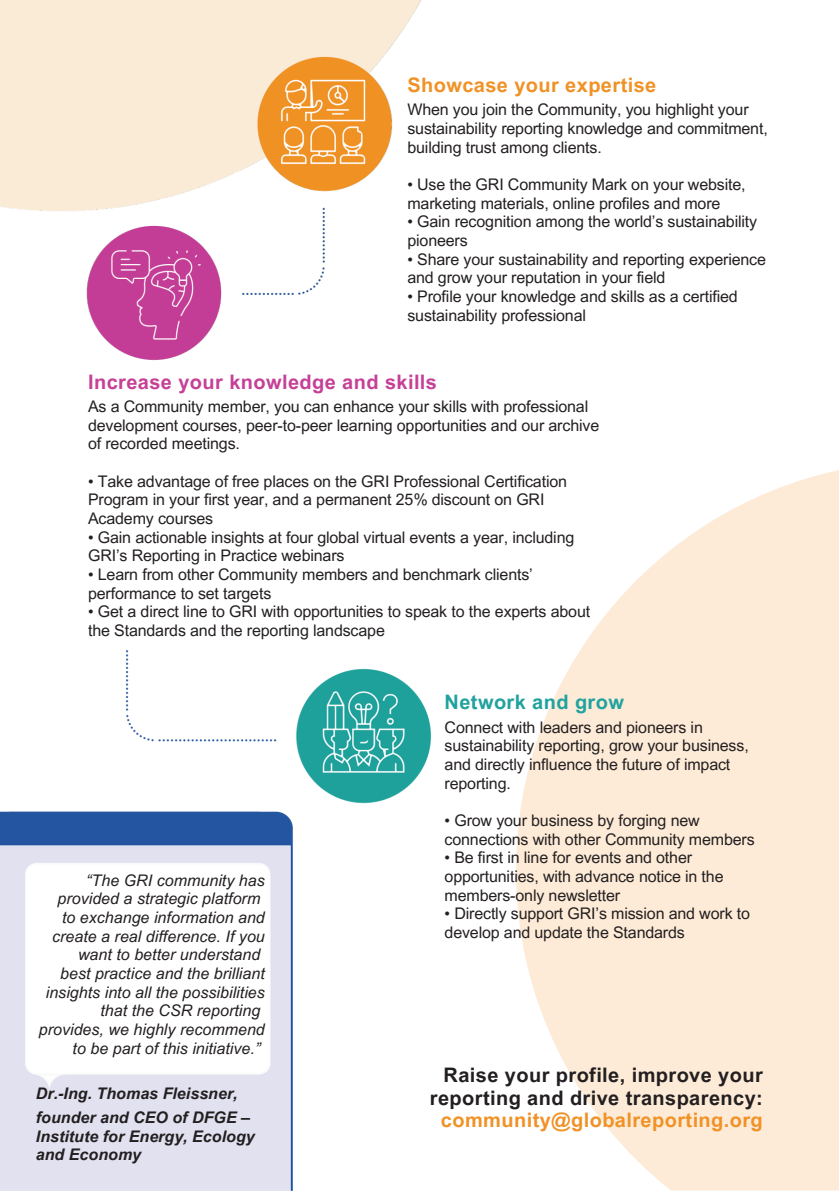
<style>
.page{position:relative;width:839px;height:1191px;background:#fff}
.page>*{position:absolute;margin:0;border:0;box-sizing:border-box;transform-origin:0 0}
.t1{font:700 20px/22.4px "Arial MT Pro";letter-spacing:.02em;color:#231f20;text-align:right}
.t2{font:700 20px "Arial MT Pro";letter-spacing:.02em;color:#c64097}
.t3{font:700 20px "Arial MT Pro";letter-spacing:.02em;color:#f09226}
.t4{font:700 20px "Arial MT Pro";letter-spacing:.02em;color:#20a29e}
.t5{font:16px/18.6px "Arial MT Pro";letter-spacing:-.01em;color:#231f20}
.t6{font:italic 16px/18.6px "Arial MT Pro";color:#231f20;text-align:right}
.t7{font:italic 700 16px/24px "Arial MT Pro";color:#231f20}
.s1{color:#f09226}
</style>
<div class="page">
<img style="left:0;top:0;width:422px;height:361px">
<img style="left:0;top:650px;width:432px;height:541px">
<svg style="left:516px;top:470px;width:322px;height:721px;fill:#fdebd7"></svg>
<p class="t3" style="left:407px;top:78px;width:250px">Showcase your expertise</p>
<h1 class="t5" style="left:407px;top:102px;width:362px">When you join the Community, you highlight your sustainability reporting knowledge and commitment, building trust among clients.</h1>
<p class="t5" style="left:407px;top:177px;width:340px">• Use the GRI Community Mark on your website, marketing materials, online profiles and more</p>
<p class="t5" style="left:407px;top:214px;width:351px">• Gain recognition among the world’s sustainability pioneers</p>
<p class="t5" style="left:407px;top:252px;width:360px">• Share your sustainability and reporting experience and grow your reputation in your field</p>
<p class="t5" style="left:407px;top:289px;width:332px">• Profile your knowledge and skills as a certified sustainability professional</p>
<p class="t2" style="left:88px;top:374px;width:350px">Increase your knowledge and skills</p>
<p class="t5" style="left:88px;top:399px;width:512px">As a Community member, you can enhance your skills with professional development courses, peer-to-peer learning opportunities and our archive of recorded meetings.</p>
<p class="t5" style="left:88px;top:474px;width:480px">• Take advantage of free places on the GRI Professional Certification<br>Program in your first year, and a permanent 25% discount on GRI<br>Academy courses</p>
<p class="t5" style="left:88px;top:530px;width:487px">• Gain actionable insights at four global virtual events a year, including<br>GRI’s Reporting in Practice webinars</p>
<p class="t5" style="left:88px;top:567px;width:446px">• Learn from other Community members and benchmark clients’ performance to set targets</p>
<p class="t5" style="left:88px;top:604px;width:503px">• Get a direct line to GRI with opportunities to speak to the experts about the Standards and the reporting landscape</p>
<p class="t6" style="left:57px;top:873px;width:209px">“The GRI community has provided a strategic platform</p>
<h1 class="t6" style="left:52px;top:910px;width:214px">to exchange information and create a real difference. If you want to better understand</h1>
<p class="t6" style="left:46px;top:966px;width:220px">best practice and the brilliant insights into all the possibilities that the CSR reporting</p>
<p class="t6" style="left:39px;top:1022px;width:227px">provides, we highly recommend to be part of this initiative.”</p>
<p class="t7" style="left:36px;top:1083px;width:216px">Dr.-Ing. Thomas Fleissner, founder and CEO of DFGE –</p>
<p class="t7" style="left:36px;top:1126px;width:220px">Institute for Energy, Ecology</p>
<p class="t7" style="left:36px;top:1145px;width:107px">and Economy</p>
<h1 class="t4" style="left:444px;top:695px;width:181px">Network and grow</h1>
<p class="t5" style="left:444px;top:720px;width:306px">Connect with leaders and pioneers in sustainability reporting, grow your business, and directly influence the future of impact reporting.</p>
<p class="t5" style="left:444px;top:813px;width:312px">• Grow your business by forging new connections with other Community members</p>
<p class="t5" style="left:444px;top:850px;width:280px">• Be first in line for events and other opportunities, with advance notice in the members-only newsletter</p>
<h2 class="t5" style="left:444px;top:906px;width:307px">• Directly support GRI’s mission and work to develop and update the Standards</h2>
<p class="t1" style="left:430px;top:1067px;width:334px">Raise your profile, improve your reporting and drive transparency: <span class="s1">community@globalreporting.org</span></p>
</div>
